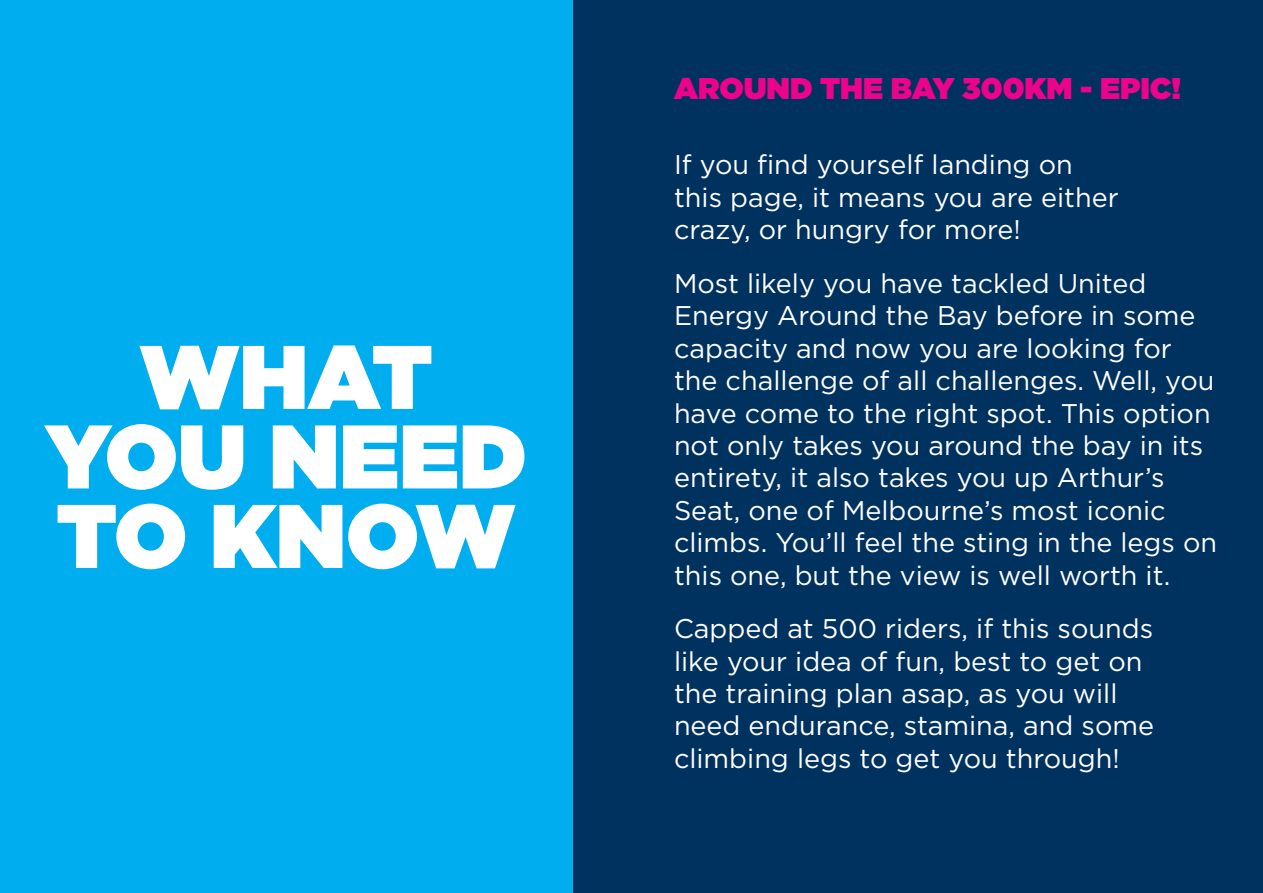
<style>
.page{position:relative;width:1263px;height:893px;background:#003260}
.page>*{position:absolute;margin:0;border:0;box-sizing:border-box;transform-origin:0 0}
.PAGE_HEAD{font:900 90px/79.5px "Gotham";color:#fff;text-align:center}
.WHITE_SUBHEAD{font:900 30px "Gotham";color:#ed028c}
.WHITE_TEXT{font:27px/32.4px "Gotham";color:#fff}
</style>
<div class="page">
<div style="left:0;top:0;width:572px;height:893px;background:#00aeef"></div>
<p class="PAGE_HEAD" style="left:45px;top:335px;width:483px">WHAT<br>YOU NEED<br>TO KNOW</p>
<p class="WHITE_SUBHEAD" style="left:674px;top:72px;width:509px">AROUND THE BAY 300KM - EPIC!</p>
<p class="WHITE_TEXT" style="left:674px;top:148px;width:446px">If you find yourself landing on this page, it means you are either crazy, or hungry for more!</p>
<p class="WHITE_TEXT" style="left:674px;top:267px;width:545px">Most likely you have tackled United Energy Around the Bay before in some capacity and now you are looking for the challenge of all challenges. Well, you have come to the right spot. This option not only takes you around the bay in its entirety, it also takes you up Arthur’s Seat, one of Melbourne’s most iconic climbs. You’ll feel the sting in the legs on this one, but the view is well worth it.</p>
<p class="WHITE_TEXT" style="left:674px;top:612px;width:482px">Capped at 500 riders, if this sounds like your idea of fun, best to get on the training plan asap, as you will need endurance, stamina, and some climbing legs to get you through!</p>
</div>
